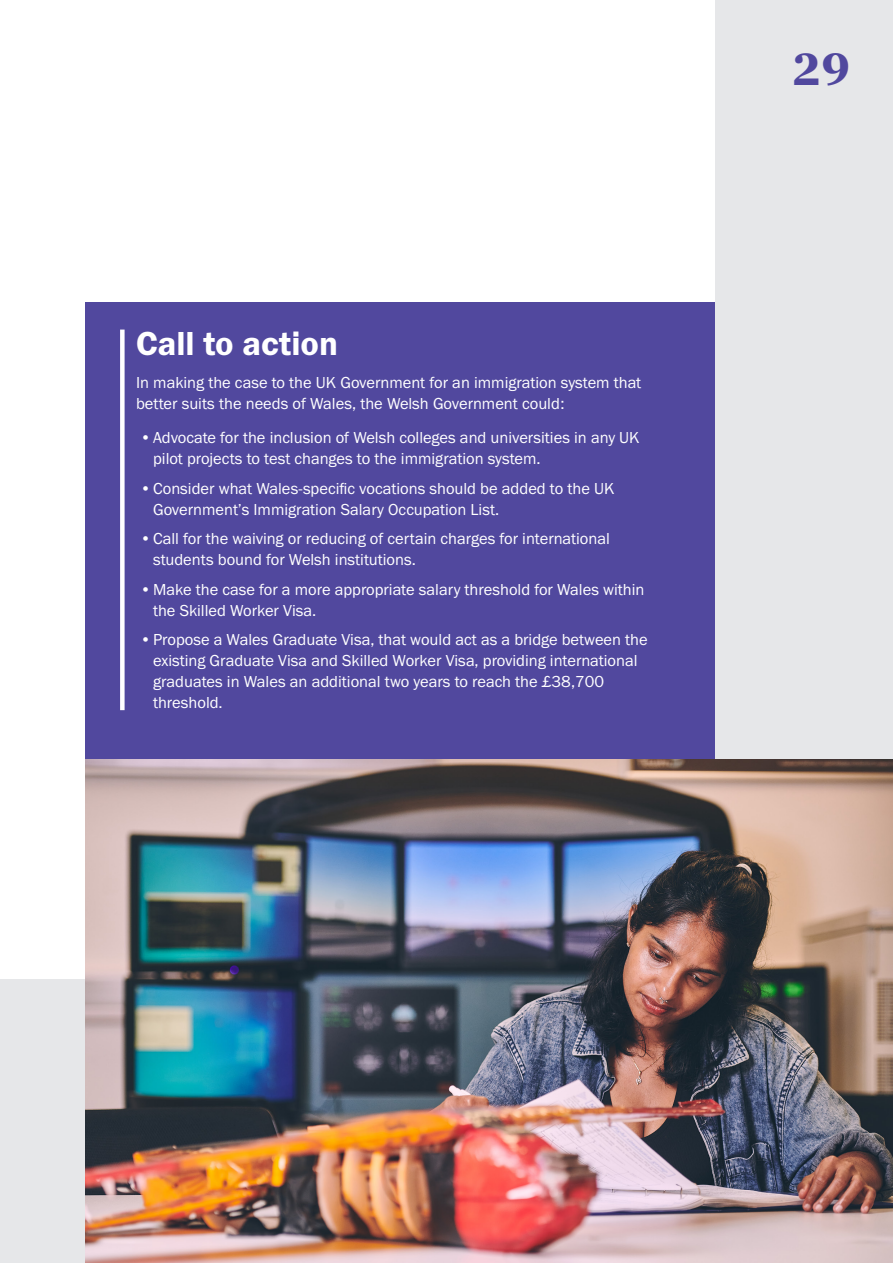
<style>
.page{position:relative;width:893px;height:1263px;background:#e6e7e9}
.page>*{position:absolute;margin:0;border:0;box-sizing:border-box;transform-origin:0 0}
.t1{font:700 45px "Georgia Pro";color:#51489e}
.Recommendation_Text___Purple_copy_2{font:34.5px "Franklin Gothic URW Dem";color:#fff}
.Recommendation_Text___Purple_copy{font:16.5px/21px "Franklin Gothic URW Boo";color:#fff}
</style>
<div class="page">
<div style="left:0;top:0;width:714px;height:978px;background:#fff"></div>
<div style="left:85px;top:302px;width:629px;height:457px;background:#51489e"></div>
<div style="left:120px;top:330px;width:5px;height:380px;background:#fff"></div>
<img style="left:85px;top:759px;width:808px;height:504px">
<p class="Recommendation_Text___Purple_copy_2" style="left:136px;top:322px;width:203px">Call to action</p>
<p class="Recommendation_Text___Purple_copy" style="left:136px;top:372px;width:507px">In making the case to the UK Government for an immigration system that better suits the needs of Wales, the Welsh Government could:</p>
<p class="Recommendation_Text___Purple_copy" style="left:153px;top:427px;width:488px;text-indent:-13px">•Advocate for the inclusion of Welsh colleges and universities in any UK pilot projects to test changes to the immigration system.</p>
<p class="Recommendation_Text___Purple_copy" style="left:153px;top:477px;width:463px;text-indent:-13px">•Consider what Wales-specific vocations should be added to the UK<br>Government’s Immigration Salary Occupation List.</p>
<p class="Recommendation_Text___Purple_copy" style="left:153px;top:528px;width:458px;text-indent:-13px">•Call for the waiving or reducing of certain charges for international students bound for Welsh institutions.</p>
<p class="Recommendation_Text___Purple_copy" style="left:153px;top:578px;width:493px;text-indent:-13px">•Make the case for a more appropriate salary threshold for Wales within the Skilled Worker Visa.</p>
<p class="Recommendation_Text___Purple_copy" style="left:153px;top:629px;width:496px;text-indent:-13px">•Propose a Wales Graduate Visa, that would act as a bridge between the existing Graduate Visa and Skilled Worker Visa, providing international graduates in Wales an additional two years to reach the £38,700 threshold.</p>
<h1 class="t1" style="left:792px;top:44px;width:60px">29</h1>
</div>
